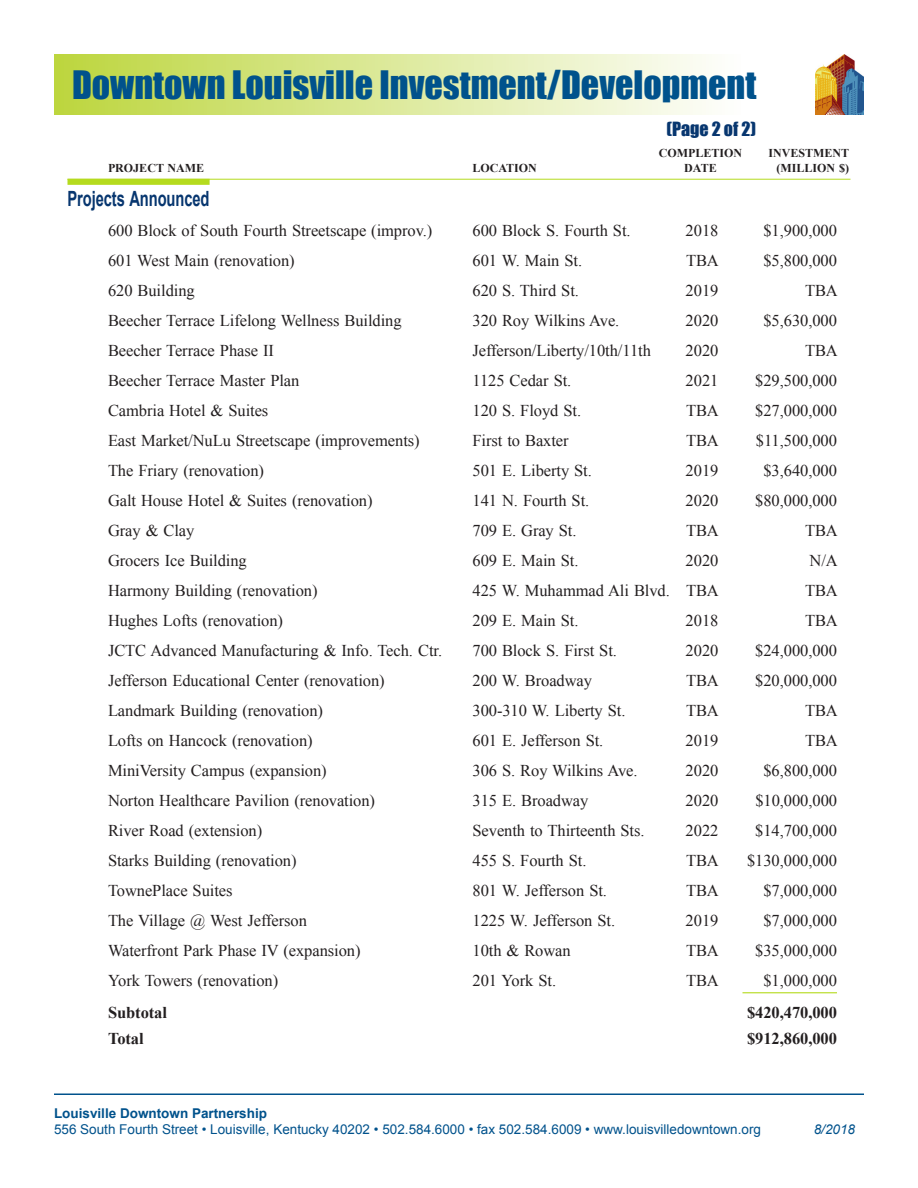
<style>
.page{position:relative;width:918px;height:1188px;background:#fff}
.page>*{position:absolute;margin:0;border:0;box-sizing:border-box;transform-origin:0 0}
.t1{font:36px "Impact";color:#00528c}
.Subhead_14_18_blue{font:700 21px "Arial";letter-spacing:-.005em;color:#07366f;scale:.7 1}
.t2{font:18px "Impact";color:#07366f}
.Body_text_p2{font:16.5px "Times New Roman";letter-spacing:-.005em;color:#231f20}
.Subtotal{font:700 16.5px "Times New Roman";letter-spacing:-.005em;color:#231f20}
.t3{font:13.5px "Arial";color:#00528c}
.t4{font:700 13.5px "Arial";color:#00528c}
.t5{font:italic 13.5px "Arial";color:#00528c}
.Column_heads{font:700 12px "Times New Roman";color:#231f20}
</style>
<div class="page">
<div style="left:54px;top:54px;width:810px;height:61px;background:linear-gradient(to right,#bdd63f,#fff)"></div>
<hr style="left:54px;top:1094px;width:810px;height:1px;background:#00528c">
<img style="left:816px;top:54px;width:48px;height:61px">
<hr style="left:68px;top:179px;width:782px;height:1px;background:#b5db1e">
<div style="left:68px;top:179px;width:142px;height:6px;background:#b5db1e"></div>
<hr style="left:742px;top:992px;width:95px;height:1px;background:#b5db1e">
<p class="t1" style="left:72px;top:57px;width:686px">Downtown Louisville Investment/Development</p>
<p class="t2" style="left:666px;top:115px;width:91px">(Page 2 of 2)</p>
<p class="Column_heads" style="left:659px;top:144px;width:85px">COMPLETION</p>
<p class="Column_heads" style="left:769px;top:144px;width:82px">INVESTMENT</p>
<p class="Column_heads" style="left:108px;top:159px;width:98px">PROJECT NAME</p>
<p class="Column_heads" style="left:472px;top:159px;width:66px">LOCATION</p>
<p class="Column_heads" style="left:684px;top:159px;width:34px">DATE</p>
<p class="Column_heads" style="left:777px;top:159px;width:74px">(MILLION $)</p>
<p class="Subhead_14_18_blue" style="left:68px;top:184px;width:204px">Projects Announced</p>
<p class="Body_text_p2" style="left:108px;top:219px;width:326px">600 Block of South Fourth Streetscape (improv.)</p>
<p class="Body_text_p2" style="left:473px;top:219px;width:160px">600 Block S. Fourth St.</p>
<p class="Body_text_p2" style="left:686px;top:219px;width:34px">2018</p>
<p class="Body_text_p2" style="left:763px;top:219px;width:75px">$1,900,000</p>
<p class="Body_text_p2" style="left:108px;top:249px;width:188px">601 West Main (renovation)</p>
<p class="Body_text_p2" style="left:473px;top:249px;width:111px">601 W. Main St.</p>
<p class="Body_text_p2" style="left:686px;top:249px;width:34px">TBA</p>
<p class="Body_text_p2" style="left:763px;top:249px;width:75px">$5,800,000</p>
<p class="Body_text_p2" style="left:108px;top:279px;width:88px">620 Building</p>
<p class="Body_text_p2" style="left:473px;top:279px;width:108px">620 S. Third St.</p>
<p class="Body_text_p2" style="left:686px;top:279px;width:34px">2019</p>
<p class="Body_text_p2" style="left:805px;top:279px;width:34px">TBA</p>
<p class="Body_text_p2" style="left:108px;top:309px;width:295px">Beecher Terrace Lifelong Wellness Building</p>
<p class="Body_text_p2" style="left:473px;top:309px;width:148px">320 Roy Wilkins Ave.</p>
<p class="Body_text_p2" style="left:686px;top:309px;width:34px">2020</p>
<p class="Body_text_p2" style="left:763px;top:309px;width:75px">$5,630,000</p>
<p class="Body_text_p2" style="left:108px;top:339px;width:168px">Beecher Terrace Phase II</p>
<p class="Body_text_p2" style="left:473px;top:339px;width:180px">Jefferson/Liberty/10th/11th</p>
<p class="Body_text_p2" style="left:686px;top:339px;width:34px">2020</p>
<p class="Body_text_p2" style="left:805px;top:339px;width:34px">TBA</p>
<p class="Body_text_p2" style="left:108px;top:369px;width:193px">Beecher Terrace Master Plan</p>
<p class="Body_text_p2" style="left:473px;top:369px;width:100px">1125 Cedar St.</p>
<p class="Body_text_p2" style="left:686px;top:369px;width:34px">2021</p>
<p class="Body_text_p2" style="left:755px;top:369px;width:83px">$29,500,000</p>
<p class="Body_text_p2" style="left:108px;top:399px;width:162px">Cambria Hotel &amp; Suites</p>
<p class="Body_text_p2" style="left:473px;top:399px;width:110px">120 S. Floyd St.</p>
<p class="Body_text_p2" style="left:686px;top:399px;width:34px">TBA</p>
<p class="Body_text_p2" style="left:755px;top:399px;width:83px">$27,000,000</p>
<p class="Body_text_p2" style="left:108px;top:429px;width:313px">East Market/NuLu Streetscape (improvements)</p>
<p class="Body_text_p2" style="left:473px;top:429px;width:98px">First to Baxter</p>
<p class="Body_text_p2" style="left:686px;top:429px;width:34px">TBA</p>
<p class="Body_text_p2" style="left:756px;top:429px;width:83px">$11,500,000</p>
<p class="Body_text_p2" style="left:108px;top:459px;width:158px">The Friary (renovation)</p>
<p class="Body_text_p2" style="left:473px;top:459px;width:121px">501 E. Liberty St.</p>
<p class="Body_text_p2" style="left:686px;top:459px;width:34px">2019</p>
<p class="Body_text_p2" style="left:763px;top:459px;width:75px">$3,640,000</p>
<p class="Body_text_p2" style="left:108px;top:489px;width:266px">Galt House Hotel &amp; Suites (renovation)</p>
<p class="Body_text_p2" style="left:473px;top:489px;width:118px">141 N. Fourth St.</p>
<p class="Body_text_p2" style="left:686px;top:489px;width:34px">2020</p>
<p class="Body_text_p2" style="left:755px;top:489px;width:83px">$80,000,000</p>
<p class="Body_text_p2" style="left:108px;top:519px;width:88px">Gray &amp; Clay</p>
<p class="Body_text_p2" style="left:473px;top:519px;width:106px">709 E. Gray St.</p>
<p class="Body_text_p2" style="left:686px;top:519px;width:34px">TBA</p>
<p class="Body_text_p2" style="left:805px;top:519px;width:34px">TBA</p>
<p class="Body_text_p2" style="left:108px;top:549px;width:140px">Grocers Ice Building</p>
<p class="Body_text_p2" style="left:473px;top:549px;width:107px">609 E. Main St.</p>
<p class="Body_text_p2" style="left:686px;top:549px;width:34px">2020</p>
<p class="Body_text_p2" style="left:810px;top:549px;width:30px">N/A</p>
<p class="Body_text_p2" style="left:108px;top:579px;width:211px">Harmony Building (renovation)</p>
<p class="Body_text_p2" style="left:473px;top:579px;width:248px">425 W. Muhammad Ali Blvd. TBA</p>
<p class="Body_text_p2" style="left:805px;top:579px;width:34px">TBA</p>
<p class="Body_text_p2" style="left:108px;top:609px;width:177px">Hughes Lofts (renovation)</p>
<p class="Body_text_p2" style="left:473px;top:609px;width:107px">209 E. Main St.</p>
<p class="Body_text_p2" style="left:686px;top:609px;width:34px">2018</p>
<p class="Body_text_p2" style="left:805px;top:609px;width:34px">TBA</p>
<p class="Body_text_p2" style="left:108px;top:639px;width:336px">JCTC Advanced Manufacturing &amp; Info. Tech. Ctr.</p>
<p class="Body_text_p2" style="left:473px;top:639px;width:146px">700 Block S. First St.</p>
<p class="Body_text_p2" style="left:686px;top:639px;width:34px">2020</p>
<p class="Body_text_p2" style="left:755px;top:639px;width:83px">$24,000,000</p>
<p class="Body_text_p2" style="left:108px;top:669px;width:278px">Jefferson Educational Center (renovation)</p>
<p class="Body_text_p2" style="left:473px;top:669px;width:121px">200 W. Broadway</p>
<p class="Body_text_p2" style="left:686px;top:669px;width:34px">TBA</p>
<p class="Body_text_p2" style="left:755px;top:669px;width:83px">$20,000,000</p>
<p class="Body_text_p2" style="left:108px;top:699px;width:217px">Landmark Building (renovation)</p>
<p class="Body_text_p2" style="left:473px;top:699px;width:155px">300-310 W. Liberty St.</p>
<p class="Body_text_p2" style="left:686px;top:699px;width:34px">TBA</p>
<p class="Body_text_p2" style="left:805px;top:699px;width:34px">TBA</p>
<p class="Body_text_p2" style="left:108px;top:729px;width:206px">Lofts on Hancock (renovation)</p>
<p class="Body_text_p2" style="left:473px;top:729px;width:132px">601 E. Jefferson St.</p>
<p class="Body_text_p2" style="left:686px;top:729px;width:34px">2019</p>
<p class="Body_text_p2" style="left:805px;top:729px;width:34px">TBA</p>
<p class="Body_text_p2" style="left:108px;top:759px;width:220px">MiniVersity Campus (expansion)</p>
<p class="Body_text_p2" style="left:473px;top:759px;width:167px">306 S. Roy Wilkins Ave.</p>
<p class="Body_text_p2" style="left:686px;top:759px;width:34px">2020</p>
<p class="Body_text_p2" style="left:763px;top:759px;width:75px">$6,800,000</p>
<p class="Body_text_p2" style="left:108px;top:789px;width:269px">Norton Healthcare Pavilion (renovation)</p>
<p class="Body_text_p2" style="left:473px;top:789px;width:117px">315 E. Broadway</p>
<p class="Body_text_p2" style="left:686px;top:789px;width:34px">2020</p>
<p class="Body_text_p2" style="left:755px;top:789px;width:83px">$10,000,000</p>
<p class="Body_text_p2" style="left:108px;top:819px;width:156px">River Road (extension)</p>
<p class="Body_text_p2" style="left:473px;top:819px;width:174px">Seventh to Thirteenth Sts.</p>
<p class="Body_text_p2" style="left:686px;top:819px;width:34px">2022</p>
<p class="Body_text_p2" style="left:755px;top:819px;width:83px">$14,700,000</p>
<p class="Body_text_p2" style="left:108px;top:849px;width:190px">Starks Building (renovation)</p>
<p class="Body_text_p2" style="left:473px;top:849px;width:116px">455 S. Fourth St.</p>
<p class="Body_text_p2" style="left:686px;top:849px;width:34px">TBA</p>
<p class="Body_text_p2" style="left:747px;top:849px;width:91px">$130,000,000</p>
<p class="Body_text_p2" style="left:108px;top:879px;width:126px">TownePlace Suites</p>
<p class="Body_text_p2" style="left:473px;top:879px;width:136px">801 W. Jefferson St.</p>
<p class="Body_text_p2" style="left:686px;top:879px;width:34px">TBA</p>
<p class="Body_text_p2" style="left:763px;top:879px;width:75px">$7,000,000</p>
<p class="Body_text_p2" style="left:108px;top:909px;width:200px">The Village @ West Jefferson</p>
<p class="Body_text_p2" style="left:473px;top:909px;width:144px">1225 W. Jefferson St.</p>
<p class="Body_text_p2" style="left:686px;top:909px;width:34px">2019</p>
<p class="Body_text_p2" style="left:763px;top:909px;width:75px">$7,000,000</p>
<p class="Body_text_p2" style="left:108px;top:939px;width:254px">Waterfront Park Phase IV (expansion)</p>
<p class="Body_text_p2" style="left:473px;top:939px;width:100px">10th &amp; Rowan</p>
<p class="Body_text_p2" style="left:686px;top:939px;width:34px">TBA</p>
<p class="Body_text_p2" style="left:755px;top:939px;width:83px">$35,000,000</p>
<p class="Body_text_p2" style="left:108px;top:969px;width:172px">York Towers (renovation)</p>
<p class="Body_text_p2" style="left:473px;top:969px;width:85px">201 York St.</p>
<p class="Body_text_p2" style="left:686px;top:969px;width:34px">TBA</p>
<p class="Body_text_p2" style="left:763px;top:969px;width:75px">$1,000,000</p>
<p class="Subtotal" style="left:108px;top:1001px;width:61px">Subtotal</p>
<p class="Subtotal" style="left:747px;top:1001px;width:91px">$420,470,000</p>
<p class="Subtotal" style="left:108px;top:1027px;width:37px">Total</p>
<p class="Subtotal" style="left:747px;top:1027px;width:91px">$912,860,000</p>
<p class="t4" style="left:54px;top:1104px;width:215px">Louisville Downtown Partnership</p>
<p class="t3" style="left:54px;top:1120px;width:709px">556 South Fourth Street • Louisville, Kentucky 40202 • 502.584.6000 • fax 502.584.6009 • www.louisvilledowntown.org</p>
<p class="t5" style="left:814px;top:1121px;width:43px">8/2018</p>
</div>
